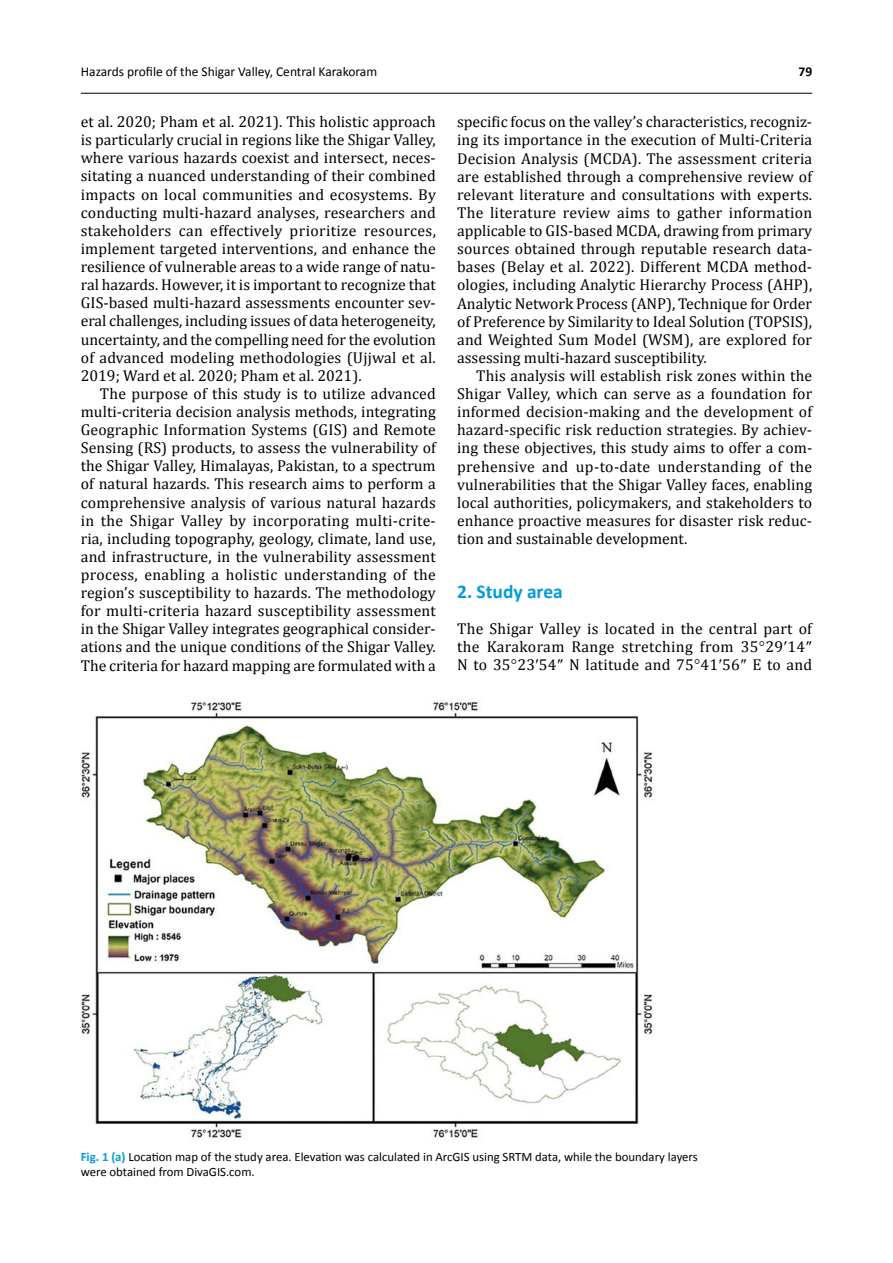
<style>
.page{position:relative;width:893px;height:1263px;background:#fff}
.page>*{position:absolute;margin:0;border:0;box-sizing:border-box;transform-origin:0 0}
.t1{font:700 19.5px "Calibri";color:#009cdb}
.t2{font:15.75px/18.1px "Cambria";color:#000;text-align:justify}
.t3{font:13.5px "Calibri";color:#000}
.t4{font:700 13.5px "Calibri";color:#000}
.t5{font:12.75px/15px "Calibri";color:#000}
.s1{font-family:"Times New Roman"}
.s2{font-weight:700;color:#009cdb}
</style>
<div class="page">
<hr style="left:81px;top:93px;width:731px;height:1px;background:#000">
<img style="left:81px;top:700px;width:572px;height:438px">
<p class="t3" style="left:81px;top:63px;width:298px">Hazards profile of the Shigar Valley, Central Karakoram</p>
<p class="t4" style="left:798px;top:63px;width:15px">79</p>
<p class="t2" style="left:81px;top:113px;width:357px">et al. 2020; Pham et al. 2021). This holistic approach is particularly crucial in regions like the Shigar Valley, where various hazards coexist and intersect, neces&shy;sitating a nuanced understanding of their combined impacts on local communities and ecosystems. By conducting multi-hazard analyses, researchers and stakeholders can effectively prioritize resources, implement targeted interventions, and enhance the resilience of vulnerable areas to a wide range of natu&shy;ral hazards. However, it is important to recognize that GIS-based multi-hazard assessments encounter sev&shy;eral challenges, including issues of data heterogeneity, uncertainty, and the compelling need for the evolution of advanced modeling methodologies (Ujjwal et al.<br>2019; Ward et al. 2020; Pham et al. 2021).</p>
<p class="t2" style="left:81px;top:384px;width:357px;text-indent:19px">The purpose of this study is to utilize advanced multi-criteria decision analysis methods, integrating Geographic Information Systems (GIS) and Remote Sensing (RS) products, to assess the vulnerability of the Shigar Valley, Himalayas, Pakistan, to a spectrum of natural hazards. This research aims to perform a comprehensive analysis of various natural hazards in the Shigar Valley by incorporating multi-crite&shy;ria, including topography, geology, climate, land use, and infrastructure, in the vulnerability assessment process, enabling a holistic understanding of the region’s susceptibility to hazards. The methodology for multi-criteria hazard susceptibility assessment in the Shigar Valley integrates geographical consider&shy;ations and the unique conditions of the Shigar Valley.<br>The criteria for hazard mapping are formulated with a</p>
<p class="t2" style="left:457px;top:113px;width:357px">specific focus on the valley’s characteristics, recogniz&shy;ing its importance in the execution of Multi-Criteria Decision Analysis (MCDA). The assessment criteria are established through a comprehensive review of relevant literature and consultations with experts.<br>The literature review aims to gather information applicable to GIS-based MCDA, drawing from primary sources obtained through reputable research data&shy;bases (Belay et al. 2022). Different MCDA method&shy;ologies, including Analytic Hierarchy Process (AHP), Analytic Network Process (ANP), Technique for Order of Preference by Similarity to Ideal Solution (TOPSIS), and Weighted Sum Model (WSM), are explored for assessing multi-hazard susceptibility.</p>
<p class="t2" style="left:457px;top:366px;width:357px;text-indent:19px">This analysis will establish risk zones within the Shigar Valley, which can serve as a foundation for informed decision-making and the development of hazard-specific risk reduction strategies. By achiev&shy;ing these objectives, this study aims to offer a com&shy;prehensive and up-to-date understanding of the vulnerabilities that the Shigar Valley faces, enabling local authorities, policymakers, and stakeholders to enhance proactive measures for disaster risk reduc&shy;tion and sustainable development.</p>
<p class="t1" style="left:457px;top:579px;width:107px">2. Study area</p>
<p class="t2" style="left:457px;top:620px;width:357px">The Shigar Valley is located in the central part of the Karakoram Range stretching from 35<span class="s1">°</span>29<span class="s1">′</span>14<span class="s1">″ </span>N to 35<span class="s1">°</span>23<span class="s1">′</span>54<span class="s1">″</span> N latitude and 75<span class="s1">°</span>41<span class="s1">′</span>56<span class="s1">″</span> E to and</p>
<p class="t5" style="left:81px;top:1149px;width:618px"><span class="s2">Fig. 1 (a)</span> Location map of the study area. Elevation was calculated in ArcGIS using SRTM data, while the boundary layers were obtained from DivaGIS.com.</p>
</div>
